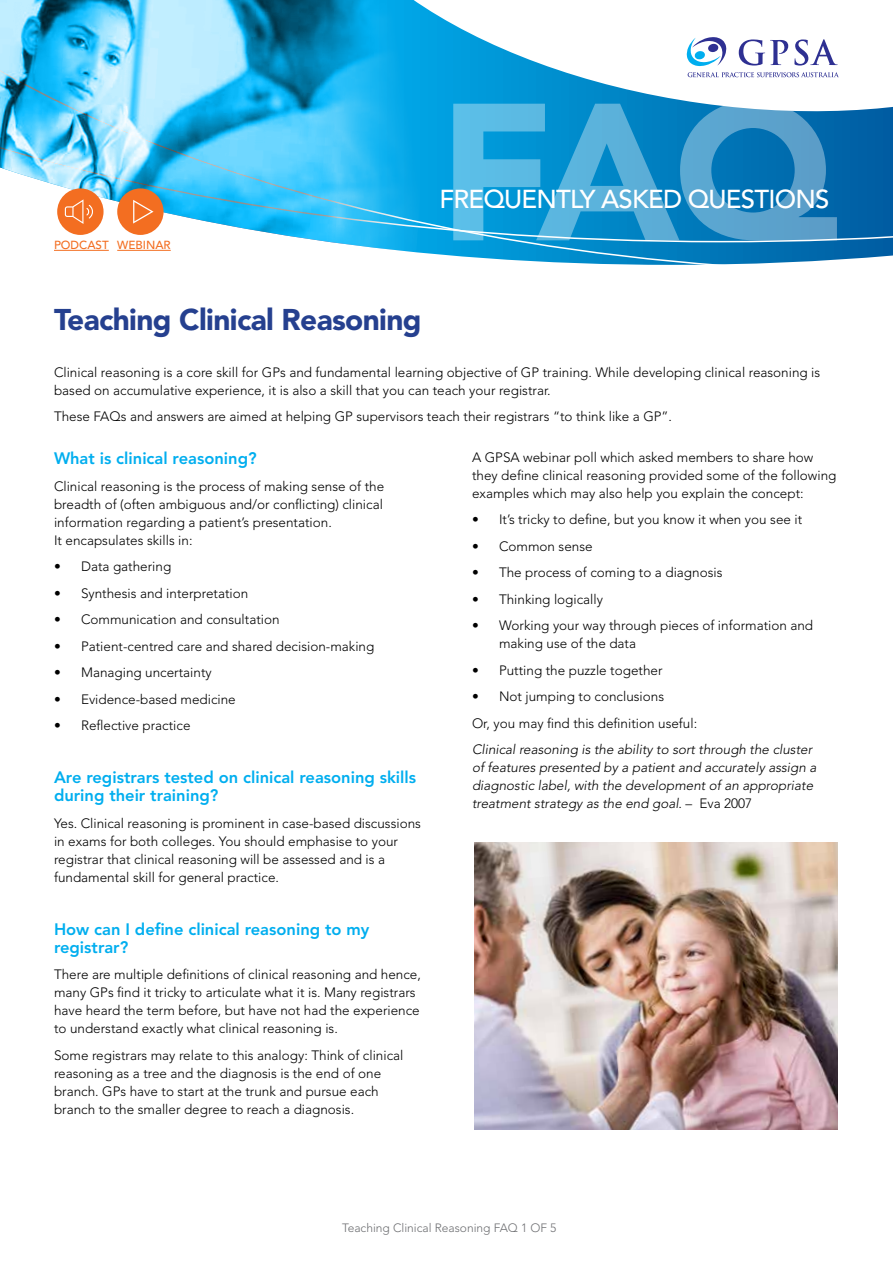
<style>
.page{position:relative;width:893px;height:1263px;background:#fff}
.page>*{position:absolute;margin:0;border:0;box-sizing:border-box;transform-origin:0 0}
.t1{font:900 192.9px "Avenir LT Std";color:#fff}
.t2{font:900 29.7px "Avenir LT Std";letter-spacing:-.02em;color:#25408f}
.t3{font:500 25.8px "Avenir LT Std";letter-spacing:-.03em;color:#fff}
.t4{font:800 16.5px/18px "Avenir LT Std";color:#00aeef}
.t5{font:300 13.5px/18px "Avenir LT Std";color:#000}
.t6{font:italic 300 13.5px/18px "Avenir LT Std";color:#000}
.t7{font:300 12px "Avenir LT Std";color:#6d6e71}
.t8{font:500 11.7px "Avenir LT Std";color:#f36e21}
.s1{font-style:normal}
</style>
<div class="page">
<svg style="left:434px;top:136px;width:459px;height:129px;background:#0b84c2"></svg>
<svg style="left:434px;top:13px;width:459px;height:123px"></svg>
<svg style="left:687px;top:37px;width:39px;height:29px"></svg>
<svg style="left:688px;top:72px;width:151px;height:5px"></svg>
<svg style="left:739px;top:39px;width:49px;height:27px"></svg>
<svg style="left:794px;top:39px;width:44px;height:27px"></svg>
<img style="left:0;top:0;width:434px;height:254px">
<img style="left:474px;top:842px;width:364px;height:287px">
<hr style="left:54px;top:250px;width:55px;height:1px;background:#f36e21">
<hr style="left:117px;top:250px;width:54px;height:1px;background:#f36e21">
<div style="left:117px;top:188px;width:47px;height:47px;background:#f36e21;border-radius:50%"></div>
<svg style="left:133px;top:200px;width:21px;height:24px"></svg>
<div style="left:57px;top:188px;width:47px;height:47px;background:#f36e21;border-radius:50%"></div>
<svg style="left:65px;top:199px;width:28px;height:25px"></svg>
<p class="t8" style="left:54px;top:238px;width:118px">PODCAST WEBINAR</p>
<h1 class="t1" style="left:438px;top:56px;width:401px">FAQ</h1>
<h3 class="t3" style="left:439px;top:184px;width:391px">FREQUENTLY ASKED QUESTIONS</h3>
<h2 class="t2" style="left:54px;top:302px;width:369px">Teaching Clinical Reasoning</h2>
<p class="t5" style="left:54px;top:363px;width:768px">Clinical reasoning is a core skill for GPs and fundamental learning objective of GP training. While developing clinical reasoning is based on accumulative experience, it is also a skill that you can teach your registrar.</p>
<p class="t5" style="left:54px;top:407px;width:620px">These FAQs and answers are aimed at helping GP supervisors teach their registrars “to think like a GP”.</p>
<p class="t4" style="left:54px;top:449px;width:204px">What is clinical reasoning?</p>
<p class="t5" style="left:54px;top:477px;width:332px">Clinical reasoning is the process of making sense of the breadth of (often ambiguous and/or conflicting) clinical information regarding a patient’s presentation.<br>It encapsulates skills in:</p>
<p class="t5" style="left:54px;top:557px;width:119px">• Data gathering</p>
<p class="t5" style="left:54px;top:584px;width:196px">• Synthesis and interpretation</p>
<p class="t5" style="left:54px;top:610px;width:227px">• Communication and consultation</p>
<p class="t5" style="left:54px;top:637px;width:322px">• Patient-centred care and shared decision-making</p>
<p class="t5" style="left:54px;top:663px;width:159px">• Managing uncertainty</p>
<p class="t5" style="left:54px;top:690px;width:183px">• Evidence-based medicine</p>
<p class="t5" style="left:54px;top:716px;width:138px">• Reflective practice</p>
<p class="t4" style="left:54px;top:768px;width:364px">Are registrars tested on clinical reasoning skills during their training?</p>
<p class="t5" style="left:54px;top:814px;width:368px">Yes. Clinical reasoning is prominent in case-based discussions in exams for both colleges. You should emphasise to your registrar that clinical reasoning will be assessed and is a fundamental skill for general practice.</p>
<p class="t4" style="left:54px;top:920px;width:317px">How can I define clinical reasoning to my registrar?</p>
<p class="t5" style="left:54px;top:965px;width:368px">There are multiple definitions of clinical reasoning and hence, many GPs find it tricky to articulate what it is. Many registrars have heard the term before, but have not had the experience to understand exactly what clinical reasoning is.</p>
<p class="t5" style="left:54px;top:1046px;width:351px">Some registrars may relate to this analogy: Think of clinical reasoning as a tree and the diagnosis is the end of one branch. GPs have to start at the trunk and pursue each branch to the smaller degree to reach a diagnosis.</p>
<p class="t5" style="left:472px;top:448px;width:366px">A GPSA webinar poll which asked members to share how they define clinical reasoning provided some of the following examples which may also help you explain the concept:</p>
<p class="t5" style="left:472px;top:511px;width:332px">• It’s tricky to define, but you know it when you see it</p>
<p class="t5" style="left:472px;top:537px;width:122px">• Common sense</p>
<p class="t5" style="left:472px;top:564px;width:252px">• The process of coming to a diagnosis</p>
<p class="t5" style="left:472px;top:590px;width:132px">• Thinking logically</p>
<p class="t5" style="left:499px;top:617px;width:316px;text-indent:-27px">• Working your way through pieces of information and making use of the data</p>
<p class="t5" style="left:472px;top:661px;width:192px">• Putting the puzzle together</p>
<p class="t5" style="left:472px;top:683px;width:227px;line-height:26.5px">• Not jumping to conclusions<br>Or, you may find this definition useful:</p>
<p class="t6" style="left:472px;top:741px;width:346px">Clinical reasoning is the ability to sort through the cluster of features presented by a patient and accurately assign a diagnostic label, with the development of an appropriate treatment strategy as the end goal<span class="s1">. – Eva 2007</span></p>
<p class="t7" style="left:342px;top:1220px;width:216px">Teaching Clinical Reasoning FAQ 1 OF 5</p>
</div>
